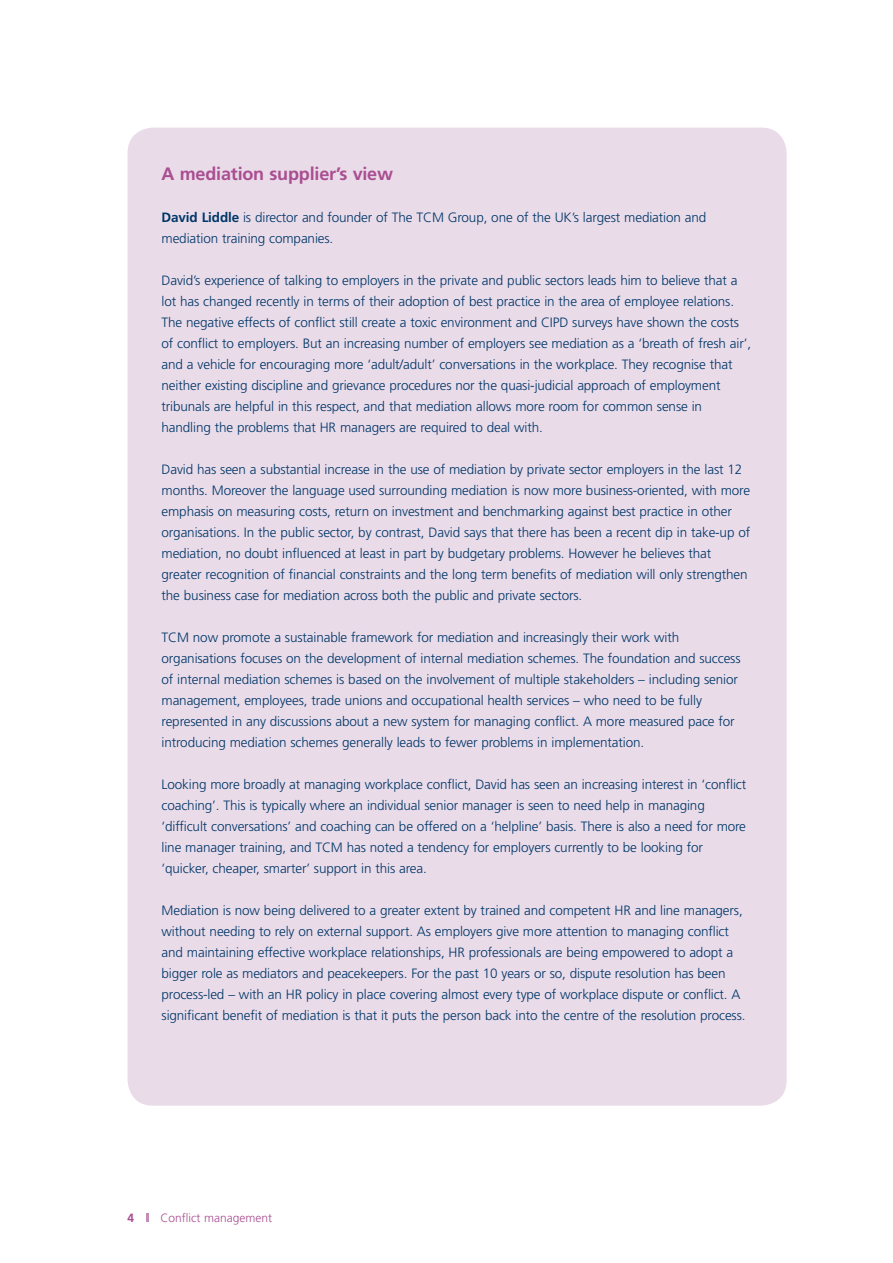
<style>
.page{position:relative;width:893px;height:1263px;background:#fff}
.page>*{position:absolute;margin:0;border:0;box-sizing:border-box;transform-origin:0 0}
.t1{font:700 18px "Frutiger";letter-spacing:-.01em;color:#a94e91}
.t2{font:300 13.5px/21px "Frutiger";letter-spacing:-.01em;color:#003768}
.t3{font:300 12px "Frutiger";color:#a94e91}
.t4{font:700 12px "Frutiger";color:#a94e91}
.s1{font-weight:700}
</style>
<div class="page">
<div style="left:128px;top:128px;width:659px;height:978px;background:#eadbe9;border-radius:26px"></div>
<svg style="left:146px;top:1213px;width:3px;height:9px"></svg>
<p class="t1" style="left:162px;top:163px;width:233px">A mediation supplier’s view</p>
<p class="t2" style="left:162px;top:207px;width:546px"><span class="s1">David Liddle</span> is director and founder of The TCM Group, one of the UK’s largest mediation and mediation training companies.</p>
<p class="t2" style="left:162px;top:270px;width:591px">David’s experience of talking to employers in the private and public sectors leads him to believe that a lot has changed recently in terms of their adoption of best practice in the area of employee relations.<br>The negative effects of conflict still create a toxic environment and CIPD surveys have shown the costs of conflict to employers. But an increasing number of employers see mediation as a ‘breath of fresh air’, and a vehicle for encouraging more ‘adult/adult’ conversations in the workplace. They recognise that neither existing discipline and grievance procedures nor the quasi-judicial approach of employment tribunals are helpful in this respect, and that mediation allows more room for common sense in handling the problems that HR managers are required to deal with.</p>
<p class="t2" style="left:162px;top:459px;width:590px">David has seen a substantial increase in the use of mediation by private sector employers in the last 12 months. Moreover the language used surrounding mediation is now more business-oriented, with more emphasis on measuring costs, return on investment and benchmarking against best practice in other organisations. In the public sector, by contrast, David says that there has been a recent dip in take-up of mediation, no doubt influenced at least in part by budgetary problems. However he believes that greater recognition of financial constraints and the long term benefits of mediation will only strengthen the business case for mediation across both the public and private sectors.</p>
<p class="t2" style="left:162px;top:627px;width:581px">TCM now promote a sustainable framework for mediation and increasingly their work with organisations focuses on the development of internal mediation schemes. The foundation and success of internal mediation schemes is based on the involvement of multiple stakeholders – including senior management, employees, trade unions and occupational health services – who need to be fully represented in any discussions about a new system for managing conflict. A more measured pace for introducing mediation schemes generally leads to fewer problems in implementation.</p>
<p class="t2" style="left:162px;top:774px;width:586px">Looking more broadly at managing workplace conflict, David has seen an increasing interest in ‘conflict coaching’. This is typically where an individual senior manager is seen to need help in managing ‘difficult conversations’ and coaching can be offered on a ‘helpline’ basis. There is also a need for more line manager training, and TCM has noted a tendency for employers currently to be looking for ‘quicker, cheaper, smarter’ support in this area.</p>
<p class="t2" style="left:162px;top:900px;width:585px">Mediation is now being delivered to a greater extent by trained and competent HR and line managers, without needing to rely on external support. As employers give more attention to managing conflict and maintaining effective workplace relationships, HR professionals are being empowered to adopt a bigger role as mediators and peacekeepers. For the past 10 years or so, dispute resolution has been process-led – with an HR policy in place covering almost every type of workplace dispute or conflict. A significant benefit of mediation is that it puts the person back into the centre of the resolution process.</p>
<p class="t4" style="left:128px;top:1210px;width:8px">4</p>
<p class="t3" style="left:161px;top:1211px;width:113px">Conflict management</p>
</div>
